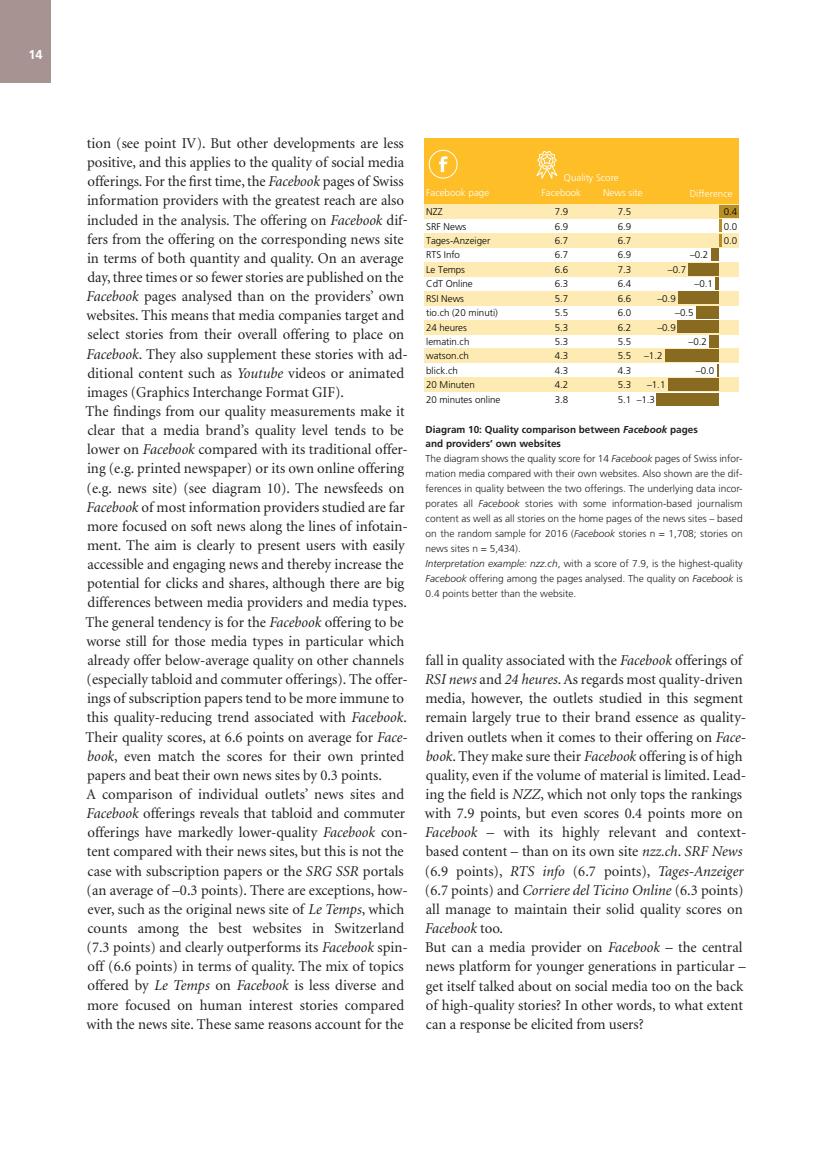
<style>
.page{position:relative;width:830px;height:1149px;background:#fff}
.page>*{position:absolute;margin:0;border:0;box-sizing:border-box;transform-origin:0 0}
.t1{font:15px/19.2px "Minion";color:#231f20}
.t2{font:700 12.75px "Frutiger LT Std";color:#fff}
.t3{font:300 10.05px/15px "Frutiger LT Std";color:#231f20}
.t4{font:300 9.75px "Frutiger LT Std";color:#000001}
.t5{font:300 9.75px "Frutiger LT Std";color:#fff}
.s1{font-style:italic}
.s2{font-weight:700}
.s3{font-weight:700;font-style:italic}
</style>
<div class="page">
<div style="left:0;top:0;width:51px;height:83px;background:#a79492"></div>
<div style="left:424px;top:138px;width:315px;height:66px;background:#fdbe28"></div>
<div style="left:424px;top:204px;width:315px;height:15px;background:#fdebb3"></div>
<div style="left:718px;top:205px;width:20px;height:13px;background:#b98e27"></div>
<div style="left:424px;top:233px;width:315px;height:15px;background:#fdebb3"></div>
<div style="left:710px;top:248px;width:8px;height:13px;background:#886b21"></div>
<div style="left:424px;top:262px;width:315px;height:15px;background:#fdebb3"></div>
<div style="left:688px;top:263px;width:30px;height:12px;background:#886b21"></div>
<div style="left:424px;top:291px;width:315px;height:14px;background:#fdebb3"></div>
<div style="left:677px;top:291px;width:41px;height:13px;background:#886b21"></div>
<div style="left:695px;top:306px;width:23px;height:13px;background:#886b21"></div>
<div style="left:424px;top:319px;width:315px;height:15px;background:#fdebb3"></div>
<div style="left:676px;top:320px;width:42px;height:13px;background:#886b21"></div>
<div style="left:709px;top:335px;width:9px;height:12px;background:#886b21"></div>
<div style="left:424px;top:348px;width:315px;height:15px;background:#fdebb3"></div>
<div style="left:664px;top:349px;width:54px;height:13px;background:#886b21"></div>
<div style="left:424px;top:377px;width:315px;height:15px;background:#fdebb3"></div>
<div style="left:667px;top:378px;width:51px;height:13px;background:#886b21"></div>
<div style="left:656px;top:392px;width:62px;height:13px;background:#886b21"></div>
<svg style="left:715px;top:205px;width:6px;height:201px"></svg>
<svg style="left:439px;top:156px;width:8px;height:16px"></svg>
<div style="left:428px;top:150px;width:29px;height:28px;border:1px solid #fff;border-radius:50%"></div>
<svg style="left:536px;top:151px;width:22px;height:28px"></svg>
<p class="t2" style="left:28px;top:47px;width:16px">14</p>
<p class="t1" style="left:86px;top:134px;width:323px">tion (see point IV). But other developments are less positive, and this applies to the quality of social media offerings. For the first time, the <span class="s1">Facebook</span> pages of Swiss information providers with the greatest reach are also included in the analysis. The offering on <span class="s1">Facebook</span> dif&shy;fers from the offering on the corresponding news site in terms of both quantity and quality. On an average day, three times or so fewer stories are published on the <span class="s1">Facebook</span> pages analysed than on the providers’ own websites. This means that media companies target and select stories from their overall offering to place on <span class="s1">Facebook</span>. They also supplement these stories with ad&shy;ditional content such as <span class="s1">Youtube</span> videos or animated images (Graphics Interchange Format GIF).<br>The findings from our quality measurements make it clear that a media brand’s quality level tends to be lower on <span class="s1">Facebook</span> compared with its traditional offer&shy;ing (e.g. printed newspaper) or its own online offering (e.g. news site) (see diagram 10). The newsfeeds on <span class="s1">Facebook</span> of most information providers studied are far more focused on soft news along the lines of infotain&shy;ment. The aim is clearly to present users with easily accessible and engaging news and thereby increase the potential for clicks and shares, although there are big differences between media providers and media types.<br>The general tendency is for the <span class="s1">Facebook</span> offering to be worse still for those media types in particular which already offer below-average quality on other channels (especially tabloid and commuter offerings). The offer&shy;ings of subscription papers tend to be more immune to this quality-reducing trend associated with <span class="s1">Facebook</span>.<br>Their quality scores, at 6.6 points on average for <span class="s1">Face&shy;book</span>, even match the scores for their own printed papers and beat their own news sites by 0.3 points.<br>A comparison of individual outlets’ news sites and <span class="s1">Facebook</span> offerings reveals that tabloid and commuter offerings have markedly lower-quality <span class="s1">Facebook</span> con&shy;tent compared with their news sites, but this is not the case with subscription papers or the <span class="s1">SRG SSR</span> portals (an average of –0.3 points). There are exceptions, how&shy;ever, such as the original news site of <span class="s1">Le Temps</span>, which counts among the best websites in Switzerland (7.3 points) and clearly outperforms its <span class="s1">Facebook</span> spin&shy;off (6.6 points) in terms of quality. The mix of topics offered by <span class="s1">Le Temps</span> on <span class="s1">Facebook</span> is less diverse and more focused on human interest stories compared with the news site. These same reasons account for the</p>
<p class="t5" style="left:563px;top:172px;width:56px">Quality Score</p>
<p class="t5" style="left:426px;top:187px;width:64px">Facebook page</p>
<p class="t5" style="left:541px;top:187px;width:41px">Facebook</p>
<p class="t5" style="left:602px;top:187px;width:41px">News site</p>
<p class="t5" style="left:689px;top:188px;width:44px">Difference</p>
<p class="t4" style="left:426px;top:206px;width:18px">NZZ</p>
<p class="t4" style="left:554px;top:206px;width:15px">7.9</p>
<p class="t4" style="left:617px;top:206px;width:15px">7.5</p>
<p class="t4" style="left:723px;top:206px;width:15px">0.4</p>
<p class="t4" style="left:426px;top:220px;width:42px">SRF News</p>
<p class="t4" style="left:554px;top:220px;width:15px">6.9</p>
<p class="t4" style="left:617px;top:220px;width:15px">6.9</p>
<p class="t4" style="left:723px;top:220px;width:15px">0.0</p>
<p class="t4" style="left:426px;top:235px;width:66px">Tages-Anzeiger</p>
<p class="t4" style="left:554px;top:235px;width:15px">6.7</p>
<p class="t4" style="left:617px;top:235px;width:15px">6.7</p>
<p class="t4" style="left:723px;top:235px;width:15px">0.0</p>
<p class="t4" style="left:426px;top:249px;width:35px">RTS Info</p>
<p class="t4" style="left:554px;top:249px;width:15px">6.7</p>
<p class="t4" style="left:617px;top:249px;width:15px">6.9</p>
<p class="t4" style="left:689px;top:249px;width:20px">–0.2</p>
<p class="t4" style="left:426px;top:264px;width:40px">Le Temps</p>
<p class="t4" style="left:554px;top:264px;width:15px">6.6</p>
<p class="t4" style="left:617px;top:264px;width:15px">7.3</p>
<p class="t4" style="left:667px;top:264px;width:20px">–0.7</p>
<p class="t4" style="left:426px;top:278px;width:48px">CdT Online</p>
<p class="t4" style="left:554px;top:278px;width:15px">6.3</p>
<p class="t4" style="left:617px;top:278px;width:15px">6.4</p>
<p class="t4" style="left:694px;top:278px;width:20px">–0.1</p>
<p class="t4" style="left:426px;top:293px;width:39px">RSI News</p>
<p class="t4" style="left:554px;top:293px;width:15px">5.7</p>
<p class="t4" style="left:617px;top:293px;width:15px">6.6</p>
<p class="t4" style="left:657px;top:293px;width:20px">–0.9</p>
<p class="t4" style="left:426px;top:307px;width:73px">tio.ch (20 minuti)</p>
<p class="t4" style="left:554px;top:307px;width:15px">5.5</p>
<p class="t4" style="left:617px;top:307px;width:15px">6.0</p>
<p class="t4" style="left:674px;top:307px;width:20px">–0.5</p>
<p class="t4" style="left:426px;top:321px;width:42px">24 heures</p>
<p class="t4" style="left:554px;top:321px;width:15px">5.3</p>
<p class="t4" style="left:617px;top:321px;width:15px">6.2</p>
<p class="t4" style="left:657px;top:321px;width:20px">–0.9</p>
<p class="t4" style="left:426px;top:336px;width:45px">lematin.ch</p>
<p class="t4" style="left:554px;top:336px;width:15px">5.3</p>
<p class="t4" style="left:617px;top:336px;width:15px">5.5</p>
<p class="t4" style="left:688px;top:336px;width:20px">–0.2</p>
<p class="t4" style="left:426px;top:350px;width:44px">watson.ch</p>
<p class="t4" style="left:554px;top:350px;width:15px">4.3</p>
<p class="t4" style="left:617px;top:350px;width:15px">5.5</p>
<p class="t4" style="left:643px;top:350px;width:20px">–1.2</p>
<p class="t4" style="left:426px;top:365px;width:33px">blick.ch</p>
<p class="t4" style="left:554px;top:365px;width:15px">4.3</p>
<p class="t4" style="left:617px;top:365px;width:15px">4.3</p>
<p class="t4" style="left:695px;top:365px;width:20px">–0.0</p>
<p class="t4" style="left:426px;top:379px;width:50px">20 Minuten</p>
<p class="t4" style="left:554px;top:379px;width:15px">4.2</p>
<p class="t4" style="left:617px;top:379px;width:15px">5.3</p>
<p class="t4" style="left:646px;top:379px;width:20px">–1.1</p>
<p class="t4" style="left:426px;top:394px;width:76px">20 minutes online</p>
<p class="t4" style="left:554px;top:394px;width:15px">3.8</p>
<p class="t4" style="left:617px;top:394px;width:39px">5.1 –1.3</p>
<p class="t3" style="left:425px;top:421px;width:318px"><span class="s2">Diagram 10: Quality comparison between</span> <span class="s3">Facebook</span> <span class="s2">pages<br>and providers’ own websites<br></span>The diagram shows the quality score for 14 <span class="s1">Facebook</span> pages of Swiss infor&shy;mation media compared with their own websites. Also shown are the dif&shy;ferences in quality between the two offerings. The underlying data incor&shy;porates all <span class="s1">Facebook</span> stories with some information-based journalism content as well as all stories on the home pages of the news sites – based on the random sample for 2016 (<span class="s1">Facebook</span> stories n = 1,708; stories on news sites n = 5,434).<br><span class="s1">Interpretation example: nzz.ch</span>, with a score of 7.9, is the highest-quality <span class="s1">Facebook</span> offering among the pages analysed. The quality on <span class="s1">Facebook</span> is 0.4 points better than the website.</p>
<p class="t1" style="left:424px;top:651px;width:323px">fall in quality associated with the <span class="s1">Facebook</span> offerings of <span class="s1">RSI news</span> and <span class="s1">24 heures</span>. As regards most quality-driven media, however, the outlets studied in this segment remain largely true to their brand essence as quality&shy;driven outlets when it comes to their offering on <span class="s1">Face&shy;book</span>. They make sure their <span class="s1">Facebook</span> offering is of high quality, even if the volume of material is limited. Lead&shy;ing the field is <span class="s1">NZZ</span>, which not only tops the rankings with 7.9 points, but even scores 0.4 points more on <span class="s1">Facebook</span> – with its highly relevant and context&shy;based content – than on its own site <span class="s1">nzz.ch</span>. <span class="s1">SRF News </span>(6.9 points), <span class="s1">RTS info</span> (6.7 points), <span class="s1">Tages-Anzeiger </span>(6.7 points) and <span class="s1">Corriere del Ticino Online</span> (6.3 points) all manage to maintain their solid quality scores on <span class="s1">Facebook</span> too.<br>But can a media provider on <span class="s1">Facebook</span> – the central news platform for younger generations in particular – get itself talked about on social media too on the back of high-quality stories? In other words, to what extent can a response be elicited from users?</p>
</div>
